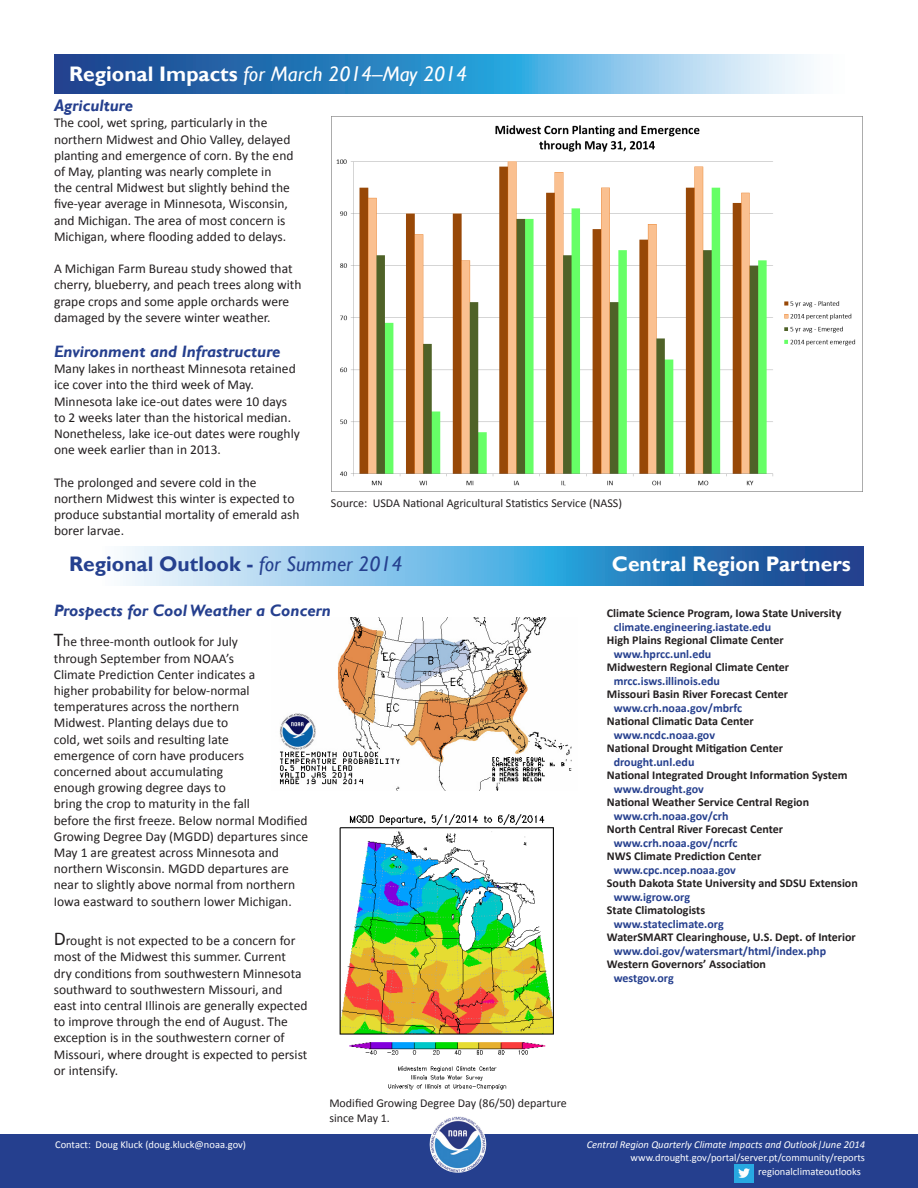
<style>
.page{position:relative;width:918px;height:1188px;background:#fff}
.page>*{position:absolute;margin:0;border:0;box-sizing:border-box;transform-origin:0 0}
.t1{font:italic 21px "Gill Sans";color:#fff}
.t2{font:700 21px "Gill Sans";color:#25408f}
.t3{font:700 21px "Gill Sans";color:#fff}
.Heading_Left{font:italic 700 16.5px "Gill Sans";color:#253f8e}
.body_text{font:13.5px/16.2px "Calibri";color:#231f20}
.body_text-2{font:700 12px "Calibri";color:#231f20}
.body_text-3{font:700 12px "Calibri";color:#253f8e}
.t4{font:12px/14.4px "Calibri";color:#231f20}
.t5{font:10.5px "Calibri";color:#fff}
.t6{font:italic 10.5px "Calibri";color:#fff}
.s1{font-weight:700;font-style:normal}
.s2{font-weight:400;font-style:italic}
.s3{font-size:19.5px}
</style>
<div class="page">
<div style="left:0;top:1134px;width:918px;height:54px;background:#253f8e"></div>
<svg style="left:54px;top:54px;width:757px;height:40px;background:#5597ca"></svg>
<svg style="left:123px;top:546px;width:741px;height:40px;background:#66a5d3"></svg>
<svg style="left:448px;top:1116px;width:10px;height:3px"></svg>
<img style="left:734px;top:1164px;width:20px;height:18px">
<img style="left:331px;top:116px;width:531px;height:375px">
<img style="left:339px;top:814px;width:215px;height:276px">
<img style="left:279px;top:618px;width:293px;height:173px">
<p class="t1" style="left:69px;top:61px;width:400px"><span class="s1">Regional Impacts</span> for March 2014–May 2014</p>
<p class="Heading_Left" style="left:54px;top:96px;width:81px">Agriculture</p>
<p class="body_text" style="left:54px;top:115px;width:241px">The cool, wet spring, particularly in the northern Midwest and Ohio Valley, delayed planting and emergence of corn. By the end of May, planting was nearly complete in<br>the central Midwest but slightly behind the five-year average in Minnesota, Wisconsin, and Michigan. The area of most concern is Michigan, where flooding added to delays.</p>
<p class="body_text" style="left:54px;top:261px;width:249px">A Michigan Farm Bureau study showed that cherry, blueberry, and peach trees along with grape crops and some apple orchards were damaged by the severe winter weather.</p>
<p class="Heading_Left" style="left:54px;top:342px;width:228px">Environment and Infrastructure</p>
<p class="body_text" style="left:54px;top:361px;width:247px">Many lakes in northeast Minnesota retained ice cover into the third week of May.<br>Minnesota lake ice-out dates were 10 days to 2 weeks later than the historical median.<br>Nonetheless, lake ice-out dates were roughly one week earlier than in 2013.</p>
<p class="body_text" style="left:54px;top:474px;width:247px">The prolonged and severe cold in the northern Midwest this winter is expected to produce substantial mortality of emerald ash borer larvae.</p>
<p class="t4" style="left:331px;top:495px;width:293px">Source: USDA National Agricultural Statistics Service (NASS)</p>
<p class="t2" style="left:69px;top:551px;width:335px">Regional Outlook - <span class="s2">for Summer 2014</span></p>
<p class="Heading_Left" style="left:54px;top:601px;width:278px">Prospects for Cool Weather a Concern</p>
<p class="body_text" style="left:54px;top:634px;width:256px"><span class="s3">T</span>he three-month outlook for July<br>through September from NOAA’s<br>Climate Prediction Center indicates a<br>higher probability for below-normal temperatures across the northern<br>Midwest. Planting delays due to<br>cold, wet soils and resulting late<br>emergence of corn have producers<br>concerned about accumulating<br>enough growing degree days to<br>bring the crop to maturity in the fall<br>before the first freeze. Below normal Modified Growing Degree Day (MGDD) departures since May 1 are greatest across Minnesota and northern Wisconsin. MGDD departures are near to slightly above normal from northern Iowa eastward to southern lower Michigan.</p>
<p class="body_text" style="left:54px;top:933px;width:255px"><span class="s3">D</span>rought is not expected to be a concern for most of the Midwest this summer. Current<br>dry conditions from southwestern Minnesota southward to southwestern Missouri, and east into central Illinois are generally expected to improve through the end of August. The exception is in the southwestern corner of Missouri, where drought is expected to persist or intensify.</p>
<p class="t5" style="left:55px;top:1138px;width:193px">Contact: Doug Kluck (doug.kluck@noaa.gov)</p>
<p class="t4" style="left:329px;top:1096px;width:239px">Modified Growing Degree Day (86/50) departure since May 1.</p>
<p class="t3" style="left:612px;top:551px;width:240px">Central Region Partners</p>
<p class="body_text-2" style="left:607px;top:605px;width:236px">Climate Science Program, Iowa State University</p>
<p class="body_text-3" style="left:614px;top:619px;width:159px">climate.engineering.iastate.edu</p>
<p class="body_text-2" style="left:607px;top:632px;width:178px">High Plains Regional Climate Center</p>
<p class="body_text-3" style="left:614px;top:646px;width:99px">www.hprcc.unl.edu</p>
<p class="body_text-2" style="left:607px;top:659px;width:184px">Midwestern Regional Climate Center</p>
<p class="body_text-3" style="left:614px;top:673px;width:108px">mrcc.isws.illinois.edu</p>
<p class="body_text-2" style="left:607px;top:686px;width:183px">Missouri Basin River Forecast Center</p>
<p class="body_text-3" style="left:614px;top:700px;width:130px">www.crh.noaa.gov/mbrfc</p>
<p class="body_text-2" style="left:607px;top:713px;width:148px">National Climatic Data Center</p>
<p class="body_text-3" style="left:614px;top:727px;width:103px">www.ncdc.noaa.gov</p>
<p class="body_text-2" style="left:607px;top:740px;width:178px">National Drought Mitigation Center</p>
<p class="body_text-3" style="left:614px;top:754px;width:82px">drought.unl.edu</p>
<p class="body_text-2" style="left:607px;top:767px;width:242px">National Integrated Drought Information System</p>
<p class="body_text-3" style="left:614px;top:781px;width:92px">www.drought.gov</p>
<p class="body_text-2" style="left:607px;top:794px;width:204px">National Weather Service Central Region</p>
<p class="body_text-3" style="left:614px;top:808px;width:116px">www.crh.noaa.gov/crh</p>
<p class="body_text-2" style="left:607px;top:821px;width:178px">North Central River Forecast Center</p>
<p class="body_text-3" style="left:614px;top:835px;width:125px">www.crh.noaa.gov/ncrfc</p>
<p class="body_text-2" style="left:607px;top:848px;width:156px">NWS Climate Prediction Center</p>
<p class="body_text-3" style="left:614px;top:862px;width:124px">www.cpc.ncep.noaa.gov</p>
<p class="body_text-2" style="left:607px;top:875px;width:252px">South Dakota State University and SDSU Extension</p>
<p class="body_text-3" style="left:614px;top:889px;width:78px">www.igrow.org</p>
<p class="body_text-2" style="left:607px;top:902px;width:100px">State Climatologists</p>
<p class="body_text-3" style="left:614px;top:916px;width:112px">www.stateclimate.org</p>
<p class="body_text-2" style="left:607px;top:929px;width:250px">WaterSMART Clearinghouse, U.S. Dept. of Interior</p>
<p class="body_text-3" style="left:614px;top:943px;width:214px">www.doi.gov/watersmart/html/index.php</p>
<p class="body_text-2" style="left:607px;top:956px;width:161px">Western Governors’ Association</p>
<p class="body_text-3" style="left:614px;top:970px;width:61px">westgov.org</p>
<p class="t6" style="left:587px;top:1138px;width:280px">Central Region Quarterly Climate Impacts and Outlook|June 2014</p>
<p class="t5" style="left:631px;top:1151px;width:236px">www.drought.gov/portal/server.pt/community/reports</p>
<p class="t5" style="left:758px;top:1165px;width:104px">regionalclimateoutlooks</p>
</div>
